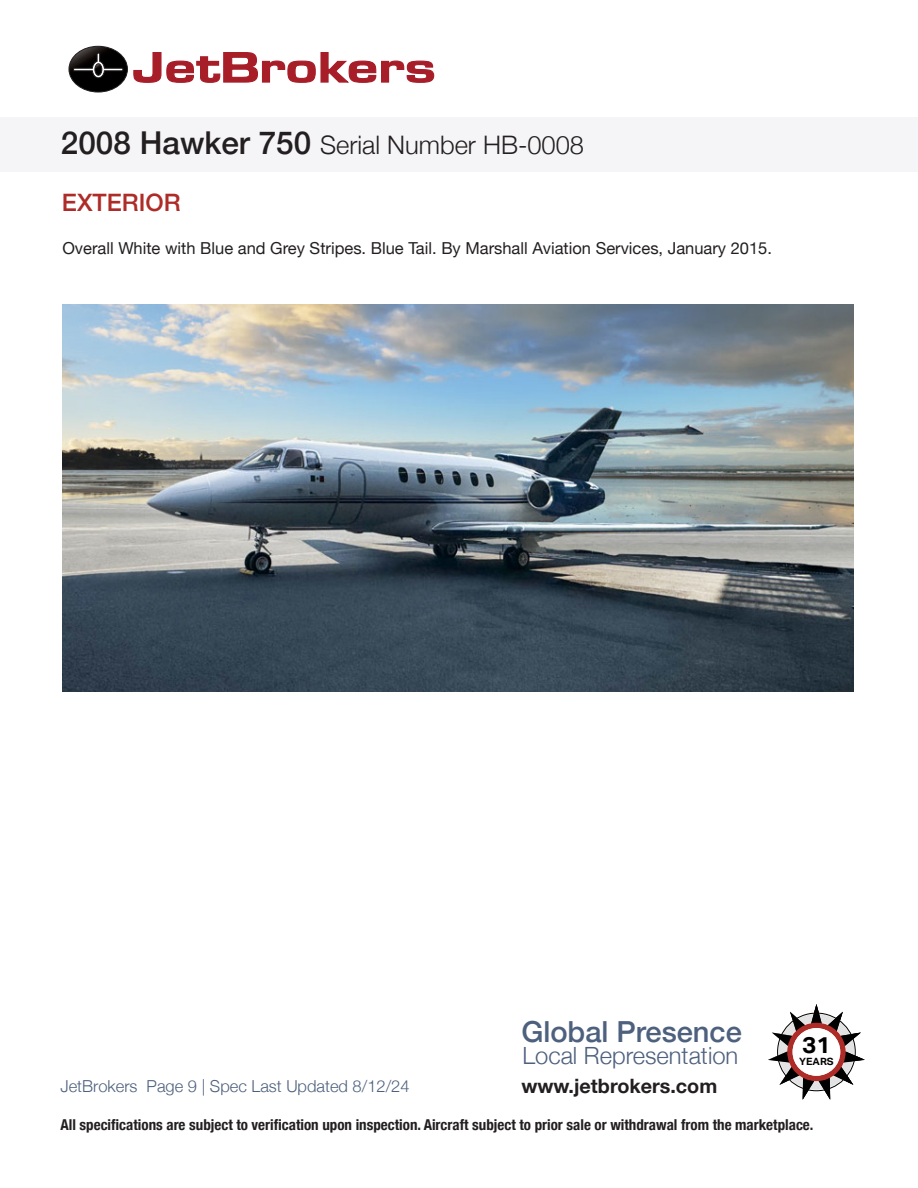
<style>
.page{position:relative;width:918px;height:1188px;background:#fff}
.page>*{position:absolute;margin:0;border:0;box-sizing:border-box;transform-origin:0 0}
.t1{font:500 29.1px "Helvetica Neue";color:#4d607d}
.t2{font:300 25.5px "Helvetica Neue";color:#231f20}
.t3{font:500 24px "Helvetica Neue";color:#ae2c28}
.t4{font:300 23.7px "Helvetica Neue";color:#4d607d}
.t5{font:700 22.95px "Aktiv Grotesk";color:#000;scale:1.06 1}
.t6{font:700 22.65px "Aktiv Grotesk";color:#000;scale:1.06 1}
.t7{font:700 19.8px "Helvetica Neue";color:#231f20}
.t8{font:16.5px "Helvetica Neue";color:#231f20}
.t9{font:300 16.5px "Helvetica Neue";color:#4d607d}
.t10{font:700 condensed 15px "Helvetica Neue";color:#231f20}
.t11{font:700 9.9px "Aktiv Grotesk";color:#000;scale:1.06 1}
.s1{font-weight:500;font-size:31.5px}
</style>
<div class="page">
<img style="left:62px;top:304px;width:792px;height:388px">
<div style="left:0;top:117px;width:918px;height:54px;background:#f5f4f7"></div>
<svg style="left:68px;top:45px;width:367px;height:48px"></svg>
<svg style="left:768px;top:1004px;width:97px;height:96px"></svg>
<svg style="left:787px;top:1023px;width:59px;height:58px"></svg>
<div style="left:777px;top:1013px;width:78px;height:78px;border:1px solid #000;border-radius:50%"></div>
<div style="left:793px;top:1028px;width:47px;height:48px;background:#fff;border-radius:50%"></div>
<p class="t2" style="left:61px;top:124px;width:525px"><span class="s1">2008 Hawker 750</span> Serial Number HB-0008</p>
<p class="t3" style="left:62px;top:183px;width:120px">EXTERIOR</p>
<p class="t8" style="left:62px;top:236px;width:711px">Overall White with Blue and Grey Stripes. Blue Tail. By Marshall Aviation Services, January 2015.</p>
<p class="t1" style="left:521px;top:1008px;width:222px">Global Presence</p>
<p class="t4" style="left:522px;top:1036px;width:217px">Local Representation</p>
<h3 class="t6" style="left:802px;top:1032px;width:28px">28</h3>
<p class="t11" style="left:799px;top:1056px;width:34px">YEARS</p>
<h3 class="t5" style="left:802px;top:1032px;width:29px">31</h3>
<p class="t9" style="left:60px;top:1073px;width:351px">JetBrokers Page 9 | Spec Last Updated 8/12/24</p>
<p class="t7" style="left:521px;top:1070px;width:197px">www.jetbrokers.com</p>
<p class="t10" style="left:60px;top:1112px;width:755px">All specifications are subject to verification upon inspection. Aircraft subject to prior sale or withdrawal from the marketplace.</p>
</div>
